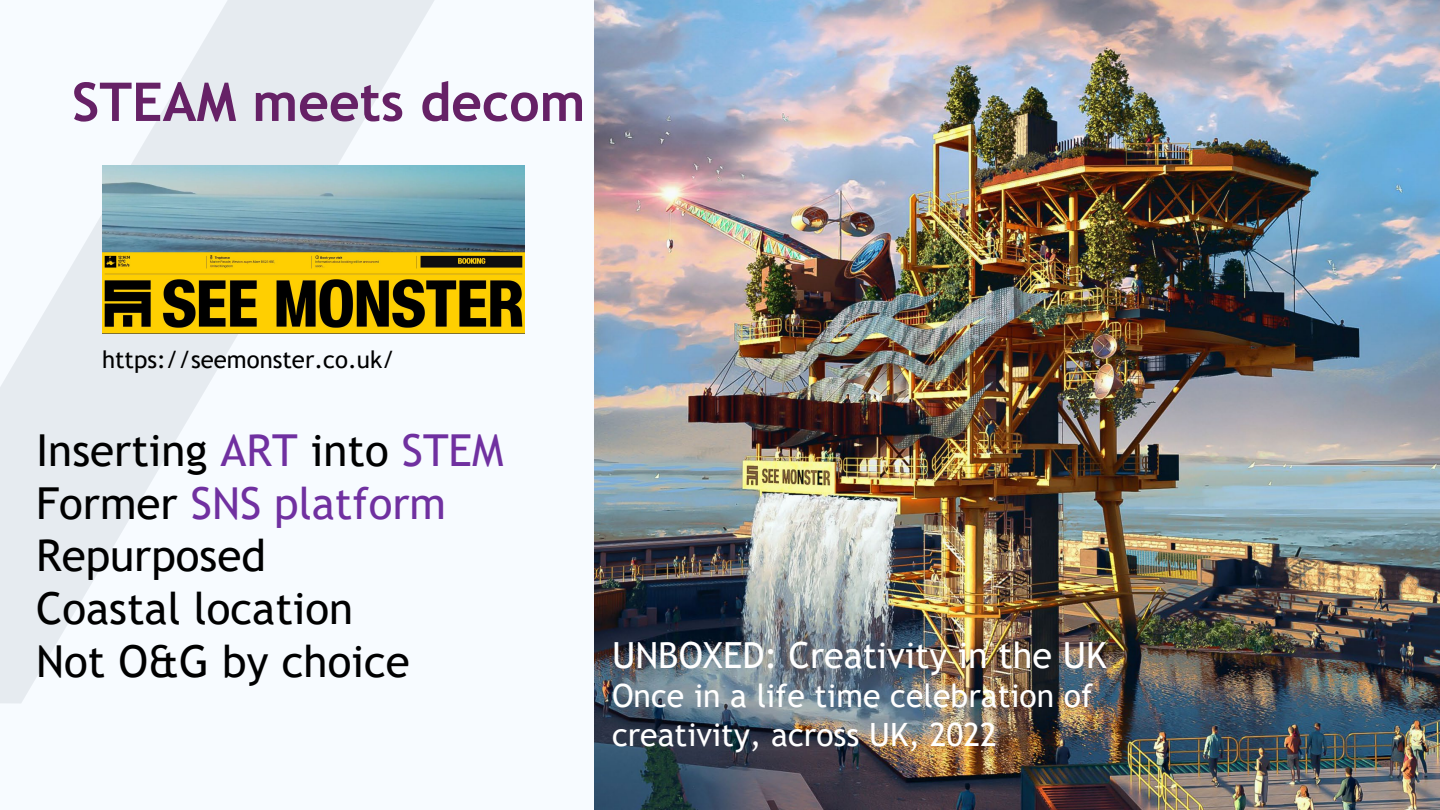
<style>
.page{position:relative;width:1440px;height:810px;background:#f7fbff}
.page>*{position:absolute;margin:0;border:0;box-sizing:border-box;transform-origin:0 0}
.t1{font:700 53.5px "Trebuchet MS";color:#662166}
.t2{font:44px "Trebuchet MS";color:#000}
.t3{font:44px "Trebuchet MS";color:#7030a0}
.t4{font:36px "Trebuchet MS";color:#fff}
.t5{font:32px/38.4px "Trebuchet MS";color:#fff}
.t6{font:24px "Trebuchet MS";color:#000}
.s1{color:#7030a0}
.s2{color:#000}
</style>
<div class="page">
<svg style="left:0;top:0;width:435px;height:703px"></svg>
<img style="left:594px;top:0;width:846px;height:810px">
<img style="left:102px;top:165px;width:422px;height:168px">
<h2 class="t1" style="left:72px;top:69px;width:515px">STEAM meets decom</h2>
<p class="t6" style="left:102px;top:345px;width:294px">https://seemonster.co.uk/</p>
<p class="t2" style="left:36px;top:422px;width:469px">Inserting <span class="s1">ART</span> into <span class="s1">STEM</span></p>
<p class="t3" style="left:36px;top:475px;width:412px"><span class="s2">Former</span> SNS platform</p>
<p class="t2" style="left:36px;top:528px;width:231px">Repurposed</p>
<p class="t2" style="left:36px;top:581px;width:319px">Coastal location</p>
<p class="t2" style="left:36px;top:634px;width:375px">Not O&amp;G by choice</p>
<p class="t4" style="left:612px;top:632px;width:496px">UNBOXED: Creativity in the UK</p>
<p class="t5" style="left:612px;top:677px;width:482px">Once in a life time celebration of creativity, across UK, 2022</p>
</div>
